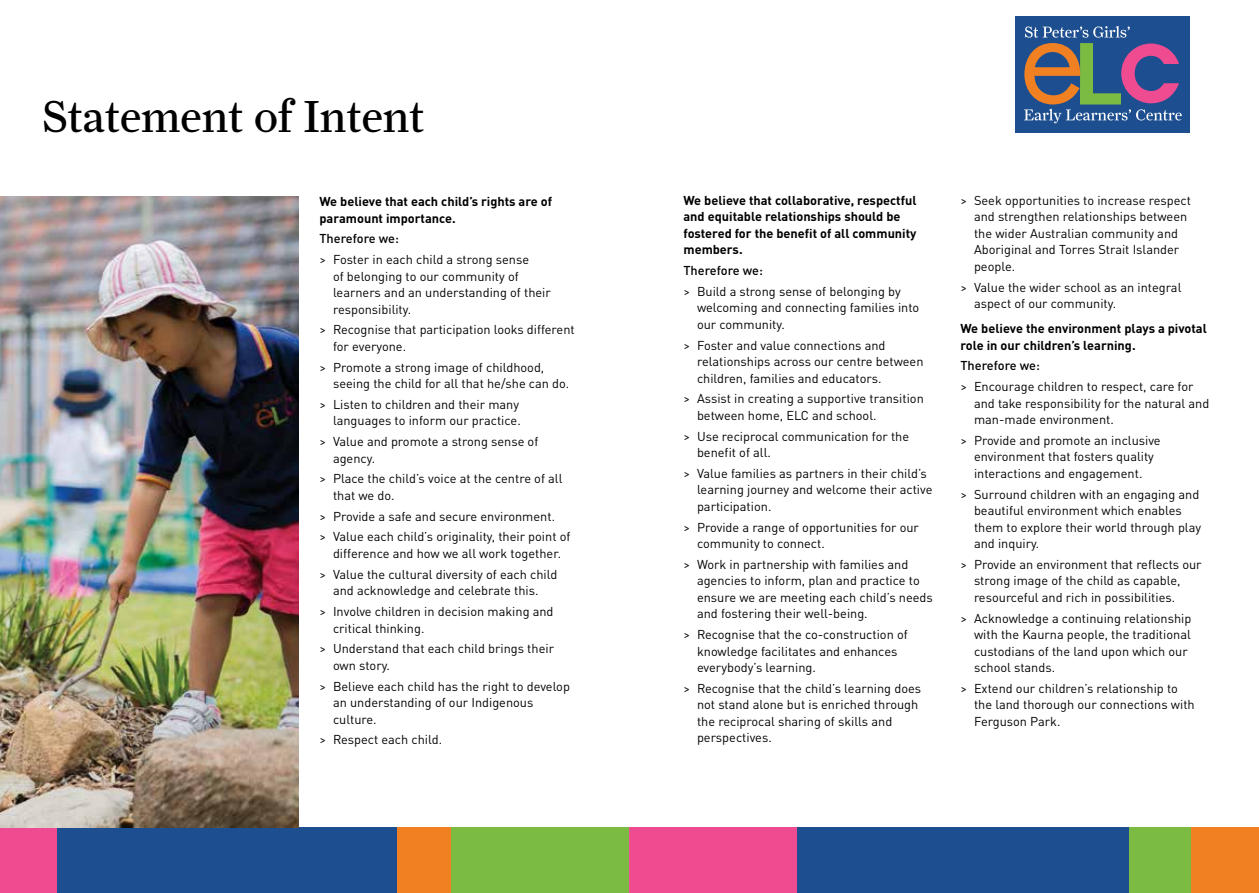
<style>
.page{position:relative;width:1259px;height:893px;background:#fff}
.page>*{position:absolute;margin:0;border:0;box-sizing:border-box;transform-origin:0 0}
.t1{font:45px "Farnham Display";color:#000}
.t2{font:12.75px/16.5px "DINOT";color:#000}
.t3{font:700 12.75px/16.5px "DINOT";color:#000}
.t4{font:500 12.75px "DINOT";color:#000}
</style>
<div class="page">
<div style="left:0;top:828px;width:471px;height:65px;background:#1d4f90"></div>
<div style="left:397px;top:828px;width:187px;height:65px;background:#f08021"></div>
<div style="left:0;top:828px;width:57px;height:65px;background:#ef4b91"></div>
<div style="left:451px;top:828px;width:312px;height:65px;background:#7cbb42"></div>
<div style="left:784px;top:828px;width:475px;height:65px;background:#1d4f90"></div>
<div style="left:1189px;top:828px;width:70px;height:65px;background:#f08021"></div>
<div style="left:1129px;top:828px;width:61px;height:65px;background:#7cbb42"></div>
<div style="left:629px;top:828px;width:168px;height:65px;background:#ef4b91"></div>
<img style="left:0;top:196px;width:298px;height:632px">
<div style="left:1015px;top:16px;width:175px;height:117px;background:#1d4f90"></div>
<svg style="left:1024px;top:26px;width:157px;height:97px"></svg>
<h1 class="t1" style="left:43px;top:90px;width:383px">Statement of Intent</h1>
<p class="t3" style="left:319px;top:193px;width:234px">We believe that each child’s rights are of paramount importance.</p>
<p class="t4" style="left:319px;top:231px;width:81px">Therefore we:</p>
<p class="t2" style="left:333px;top:251px;width:219px;text-indent:-14px">&gt; Foster in each child a strong sense<br>of belonging to our community of learners and an understanding of their responsibility.</p>
<p class="t2" style="left:333px;top:321px;width:243px;text-indent:-14px">&gt; Recognise that participation looks different for everyone.</p>
<p class="t2" style="left:333px;top:359px;width:238px;text-indent:-14px">&gt; Promote a strong image of childhood, seeing the child for all that he/she can do.</p>
<p class="t2" style="left:319px;top:396px;width:203px;text-align:right">&gt; Listen to children and their many languages to inform our practice.</p>
<p class="t2" style="left:333px;top:433px;width:207px;text-indent:-14px">&gt; Value and promote a strong sense of agency.</p>
<p class="t2" style="left:333px;top:470px;width:231px;text-indent:-14px">&gt; Place the child’s voice at the centre of all that we do.</p>
<p class="t2" style="left:319px;top:506px;width:252px;line-height:20.7px">&gt; Provide a safe and secure environment.<br>&gt; Value each child’s originality, their point of</p>
<p class="t2" style="left:319px;top:543px;width:243px;line-height:20.7px;text-align:right">difference and how we all work together.<br>&gt; Value the cultural diversity of each child</p>
<p class="t2" style="left:319px;top:580px;width:236px;line-height:20.7px;text-align:center">and acknowledge and celebrate this.<br>&gt; Involve children in decision making and</p>
<p class="t2" style="left:319px;top:617px;width:236px;line-height:20.7px;text-indent:14px">critical thinking.<br>&gt; Understand that each child brings their</p>
<p class="t2" style="left:319px;top:655px;width:252px;line-height:20.7px;text-indent:14px">own story.<br>&gt; Believe each child has the right to develop</p>
<p class="t2" style="left:333px;top:694px;width:202px">an understanding of our Indigenous culture.</p>
<p class="t2" style="left:319px;top:731px;width:124px">&gt; Respect each child.</p>
<p class="t3" style="left:683px;top:191px;width:235px">We believe that collaborative, respectful and equitable relationships should be fostered for the benefit of all community members.</p>
<p class="t4" style="left:683px;top:262px;width:81px">Therefore we:</p>
<p class="t2" style="left:697px;top:283px;width:224px;text-indent:-14px">&gt; Build a strong sense of belonging by welcoming and connecting families into our community.</p>
<p class="t2" style="left:697px;top:336px;width:228px;text-indent:-14px">&gt; Foster and value connections and relationships across our centre between children, families and educators.</p>
<p class="t2" style="left:697px;top:390px;width:228px;text-indent:-14px">&gt; Assist in creating a supportive transition between home, ELC and school.</p>
<p class="t2" style="left:697px;top:427px;width:214px;text-indent:-14px">&gt; Use reciprocal communication for the benefit of all.</p>
<p class="t2" style="left:697px;top:465px;width:237px;text-indent:-14px">&gt; Value families as partners in their child’s learning journey and welcome their active participation.</p>
<p class="t2" style="left:697px;top:518px;width:223px;text-indent:-14px">&gt; Provide a range of opportunities for our community to connect.</p>
<p class="t2" style="left:697px;top:556px;width:237px;text-indent:-14px">&gt; Work in partnership with families and agencies to inform, plan and practice to ensure we are meeting each child’s needs and fostering their well-being.</p>
<p class="t2" style="left:697px;top:626px;width:212px;text-indent:-14px">&gt; Recognise that the co-construction of knowledge facilitates and enhances everybody’s learning.</p>
<p class="t2" style="left:697px;top:680px;width:226px;text-indent:-14px">&gt; Recognise that the child’s learning does not stand alone but is enriched through the reciprocal sharing of skills and perspectives.</p>
<p class="t2" style="left:974px;top:192px;width:218px;text-indent:-14px">&gt; Seek opportunities to increase respect and strengthen relationships between the wider Australian community and<br>Aboriginal and Torres Strait Islander people.</p>
<p class="t2" style="left:974px;top:278px;width:209px;text-indent:-14px">&gt; Value the wider school as an integral aspect of our community.</p>
<p class="t3" style="left:960px;top:320px;width:248px">We believe the environment plays a pivotal role in our children’s learning.</p>
<p class="t4" style="left:960px;top:358px;width:81px">Therefore we:</p>
<p class="t2" style="left:974px;top:378px;width:237px;text-indent:-14px">&gt; Encourage children to respect, care for and take responsibility for the natural and man-made environment.</p>
<p class="t2" style="left:960px;top:432px;width:202px;text-align:center">&gt; Provide and promote an inclusive environment that fosters quality interactions and engagement.</p>
<p class="t2" style="left:974px;top:485px;width:228px;text-indent:-14px">&gt; Surround children with an engaging and beautiful environment which enables them to explore their world through play and inquiry.</p>
<p class="t2" style="left:974px;top:556px;width:229px;text-indent:-14px">&gt; Provide an environment that reflects our strong image of the child as capable, resourceful and rich in possibilities.</p>
<p class="t2" style="left:974px;top:609px;width:219px;text-indent:-14px">&gt; Acknowledge a continuing relationship with the Kaurna people, the traditional custodians of the land upon which our school stands.</p>
<p class="t2" style="left:974px;top:680px;width:222px;text-indent:-14px">&gt; Extend our children’s relationship to the land thorough our connections with<br>Ferguson Park.</p>
</div>
